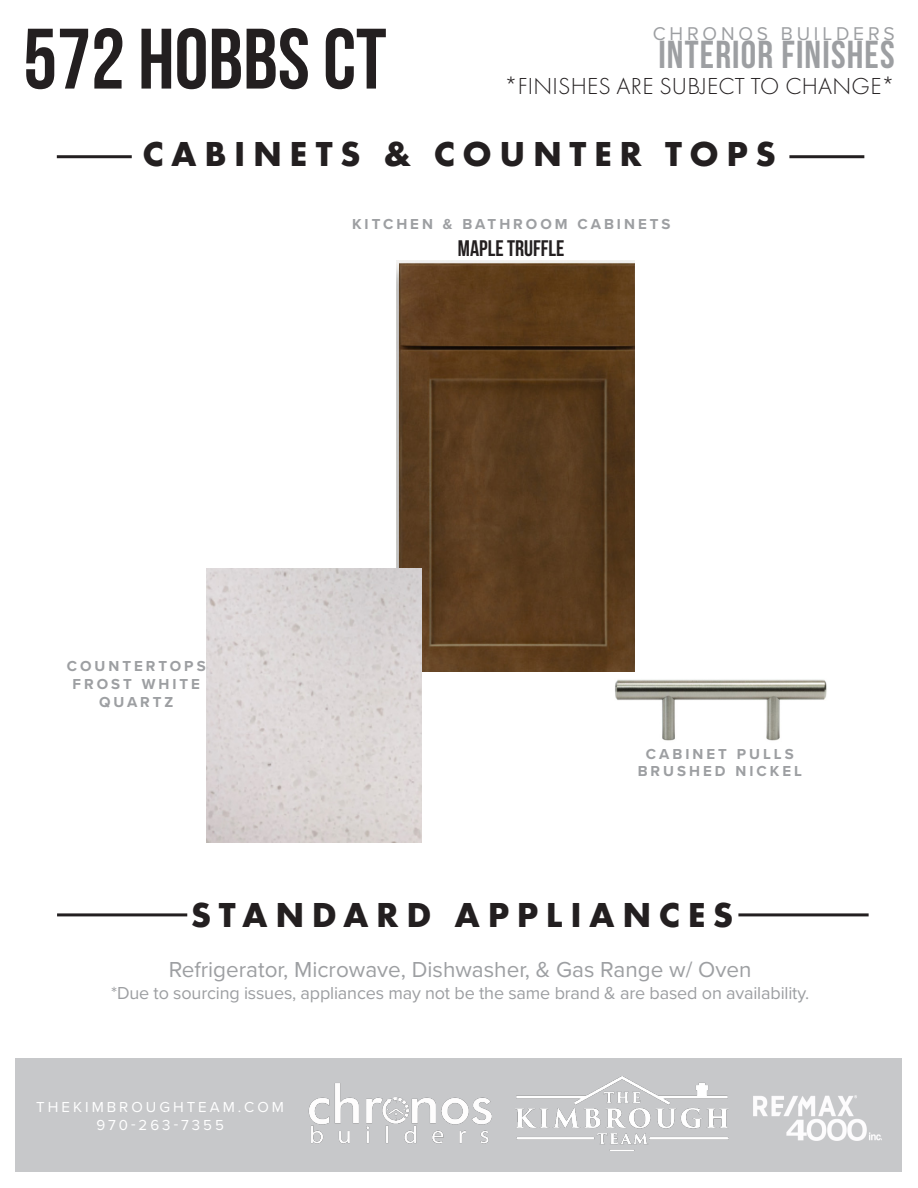
<style>
.page{position:relative;width:918px;height:1188px;background:#fff}
.page>*{position:absolute;margin:0;border:0;box-sizing:border-box;transform-origin:0 0}
.t1{font:85.5px "Bebas Neue";color:#231f20}
.t2{font:39px "Bebas Neue";letter-spacing:.03em;color:#9d9fa2}
.t3{font:700 36px "Futura PT";letter-spacing:.21em;color:#231f20}
.t4{font:300 24px "Futura PT";letter-spacing:.01em;color:#231f20}
.t5{font:22.5px "Proxima Nova";color:#9d9fa2}
.t6{font:22.5px "Bebas Neue";color:#231f20}
.t7{font:19.2px "Proxima Nova";letter-spacing:.2em;color:#9d9fa2}
.t8{font:18px "Proxima Nova";letter-spacing:-.01em;color:#9d9fa2}
.t9{font:700 15px/18px "Proxima Nova";letter-spacing:.2em;color:#9d9fa2;text-align:center}
.t10{font:15px "Proxima Nova";letter-spacing:.2em;color:#fff}
</style>
<div class="page">
<div style="left:16px;top:1058px;width:886px;height:113px;background:#c7c8ca"></div>
<img style="left:515px;top:1076px;width:214px;height:75px">
<img style="left:308px;top:1083px;width:184px;height:61px">
<img style="left:753px;top:1095px;width:129px;height:46px">
<img style="left:609px;top:667px;width:218px;height:74px">
<img style="left:397px;top:261px;width:237px;height:410px">
<img style="left:206px;top:569px;width:216px;height:274px">
<hr style="left:57px;top:155px;width:75px;height:3px;background:#231f20">
<hr style="left:789px;top:155px;width:75px;height:3px;background:#231f20">
<hr style="left:738px;top:913px;width:131px;height:3px;background:#231f20">
<hr style="left:57px;top:913px;width:130px;height:3px;background:#231f20">
<p class="t1" style="left:23px;top:12px;width:365px">572 HOBBS CT</p>
<p class="t7" style="left:653px;top:19px;width:243px">CHRONOS BUILDERS</p>
<p class="t2" style="left:658px;top:33px;width:238px">INTERIOR FINISHES</p>
<p class="t4" style="left:505px;top:73px;width:392px">*FINISHES ARE SUBJECT TO CHANGE*</p>
<p class="t3" style="left:143px;top:131px;width:635px">CABINETS &amp; COUNTER TOPS</p>
<p class="t9" style="left:352px;top:215px;width:320px">KITCHEN &amp; BATHROOM CABINETS</p>
<p class="t6" style="left:458px;top:236px;width:108px">MAPLE TRUFFLE</p>
<p class="t9" style="left:67px;top:656px;width:140px">COUNTERTOPS</p>
<p class="t9" style="left:73px;top:674px;width:129px">FROST WHITE<br>QUARTZ</p>
<p class="t9" style="left:646px;top:745px;width:149px">CABINET PULLS</p>
<p class="t9" style="left:638px;top:761px;width:166px">BRUSHED NICKEL</p>
<p class="t3" style="left:191px;top:892px;width:544px">STANDARD APPLIANCES</p>
<p class="t5" style="left:169px;top:953px;width:584px">Refrigerator, Microwave, Dishwasher, &amp; Gas Range w/ Oven</p>
<p class="t8" style="left:111px;top:980px;width:700px">*Due to sourcing issues, appliances may not be the same brand &amp; are based on availability.</p>
<p class="t10" style="left:36px;top:1096px;width:249px">THEKIMBROUGHTEAM.COM</p>
<p class="t10" style="left:96px;top:1114px;width:129px">970-263-7355</p>
</div>
